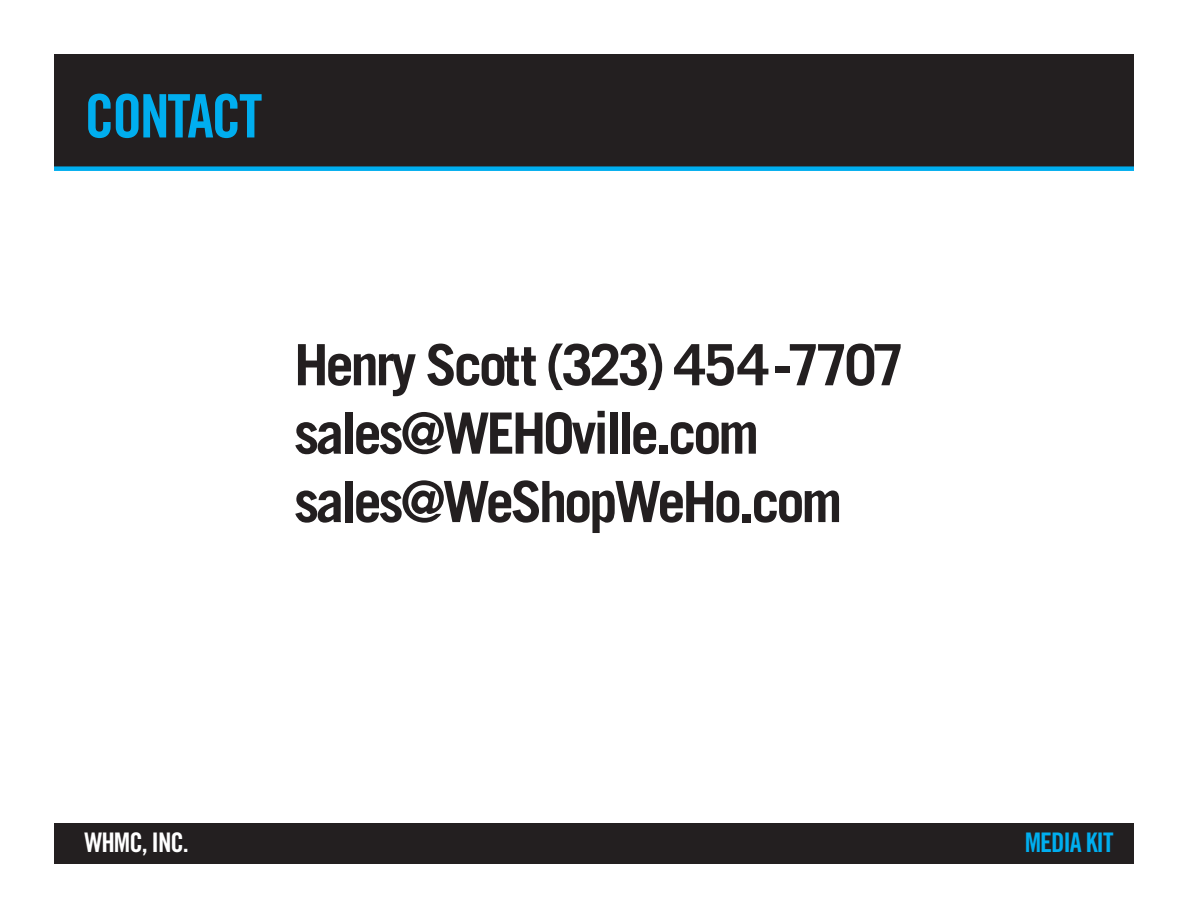
<style>
.page{position:relative;width:1188px;height:918px;background:#fff}
.page>*{position:absolute;margin:0;border:0;box-sizing:border-box;transform-origin:0 0}
.t1{font:60px "Trade Gothic Bold Cond Twenty";letter-spacing:-.04em;color:#00aeef}
.t2{font:700 57px/68.4px "Trade Gothic";letter-spacing:-.06em;color:#231f20}
.t3{font:27px "Trade Gothic Bold Cond Twenty";letter-spacing:-.04em;color:#fff}
.t4{font:27px "Trade Gothic Bold Cond Twenty";letter-spacing:-.04em;color:#00aeef}
</style>
<div class="page">
<div style="left:54px;top:823px;width:1080px;height:40px;background:#231f20"></div>
<div style="left:54px;top:54px;width:1080px;height:112px;background:#231f20"></div>
<div style="left:54px;top:166px;width:1080px;height:5px;background:#00aeef"></div>
<p class="t1" style="left:85px;top:80px;width:179px">CONTACT</p>
<p class="t2" style="left:294px;top:330px;width:612px">Henry Scott (323) 454-7707 sales@WEHOville.com sales@WeShopWeHo.com</p>
<p class="t3" style="left:85px;top:826px;width:106px">WHMC, INC.</p>
<p class="t4" style="left:1025px;top:826px;width:90px">MEDIA KIT</p>
</div>
